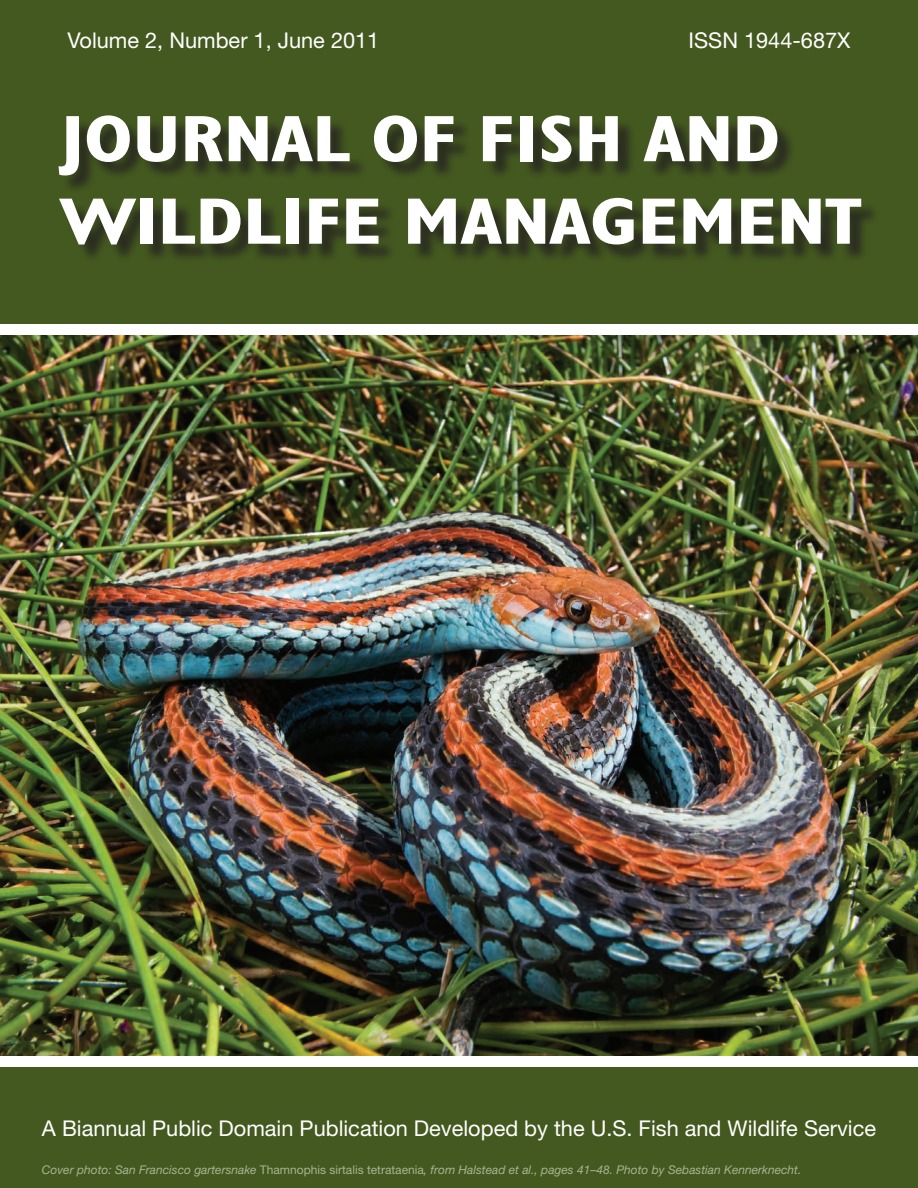
<style>
.page{position:relative;width:918px;height:1188px;background:#fff}
.page>*{position:absolute;margin:0;border:0;box-sizing:border-box;transform-origin:0 0}
.t1{font:700 condensed 66px/82.5px "Humanist 521 BT";color:#fff;scale:1.25 1}
.t2{font:21.75px "Helvetica Neue";color:#fff}
.t3{font:italic 12px "Helvetica Neue";color:#a7b492}
.s1{font-style:normal}
</style>
<div class="page">
<img style="left:0;top:335px;width:918px;height:720px">
<div style="left:0;top:1066px;width:918px;height:122px;background:#44591f"></div>
<div style="left:0;top:0;width:918px;height:324px;background:#44591f"></div>
<div style="left:62px;top:118px;width:818px;height:145px;background:#231f20;opacity:.75"></div>
<h2 class="t2" style="left:67px;top:27px;width:313px">Volume 2, Number 1, June 2011</h2>
<h2 class="t2" style="left:689px;top:27px;width:163px">ISSN 1944-687X</h2>
<h1 class="t1" style="left:61px;top:96px;width:642px">JOURNAL OF FISH AND<br>WILDLIFE MANAGEMENT</h1>
<h2 class="t2" style="left:42px;top:1115px;width:836px">A Biannual Public Domain Publication Developed by the U.S. Fish and Wildlife Service</h2>
<p class="t3" style="left:42px;top:1162px;width:761px">Cover photo: San Francisco gartersnake <span class="s1">Thamnophis sirtalis tetrataenia</span>, from Halstead et al., pages 41–48. Photo by Sebastian Kennerknecht.</p>
</div>
